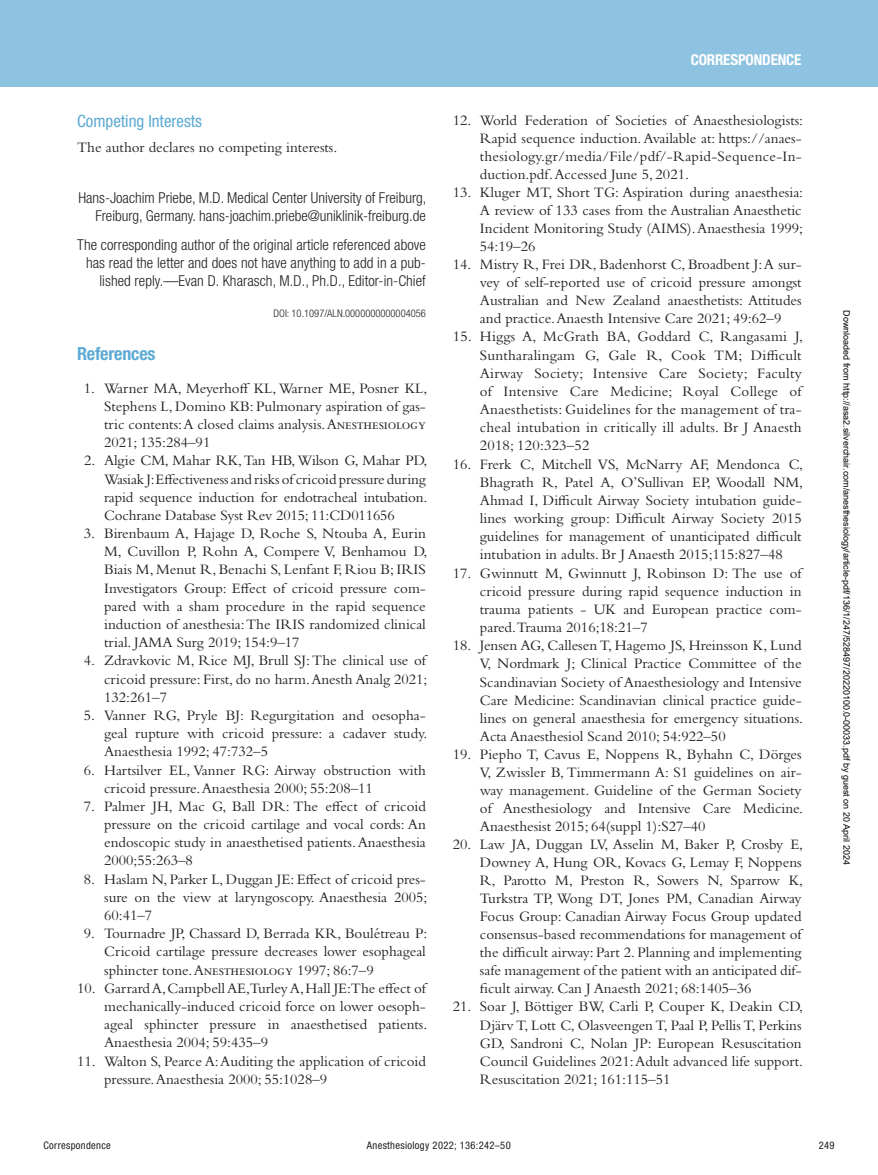
<style>
.page{position:relative;width:878px;height:1175px;background:#fff}
.page>*{position:absolute;margin:0;border:0;box-sizing:border-box;transform-origin:0 0}
.t1{font:700 condensed 18px "Helvetica Neue LT Std";letter-spacing:-.01em;color:#5caad4}
.t2{font:condensed 16.8px "Helvetica Neue LT Std";color:#5caad4}
.t3{font:15px/18.1px "Bembo Std";color:#231f20;text-align:justify}
.t4{font:300 condensed 15px/18.1px "Helvetica Neue LT Std";letter-spacing:.005em;color:#231f20;text-align:right}
.t5{font:700 condensed 15px "Helvetica Neue LT Std";letter-spacing:-.01em;color:#fff}
.t6{font:condensed 10.5px "Helvetica Neue LT Std";letter-spacing:.03em;color:#231f20}
.t7{font:300 condensed 10.5px "Helvetica Neue LT Std";color:#231f20}
.t8{font:9px "Arial";color:#000}
</style>
<div class="page">
<div style="left:0;top:0;width:878px;height:86px;background:#8dc3e0"></div>
<p class="t2" style="left:77px;top:111px;width:126px">Competing Interests</p>
<p class="t3" style="left:77px;top:138px;width:262px">The author declares no competing interests.</p>
<p class="t4" style="left:78px;top:188px;width:349px">Hans-Joachim Priebe, M.D. Medical Center University of Freiburg,<br>Freiburg, Germany. hans-joachim.priebe@uniklinik-freiburg.de</p>
<p class="t4" style="left:77px;top:235px;width:350px">The corresponding author of the original article referenced above has read the letter and does not have anything to add in a pub&shy;lished reply.—Evan D. Kharasch, M.D., Ph.D., Editor-in-Chief</p>
<p class="t7" style="left:273px;top:307px;width:154px">DOI: 10.1097/ALN.0000000000004056</p>
<p class="t1" style="left:77px;top:343px;width:80px">References</p>
<p class="t3" style="left:104px;top:378px;width:325px;text-indent:-20px">1. Warner MA, Meyerhoff KL, Warner ME, Posner KL, Stephens L, Domino KB: Pulmonary aspiration of gas&shy;tric contents: A closed claims analysis. Anesthesiology 2021; 135:284–91</p>
<p class="t3" style="left:104px;top:451px;width:325px;text-indent:-20px">2. Algie CM, Mahar RK, Tan HB, Wilson G, Mahar PD, Wasiak J:Effectiveness and risks of cricoid pressure during rapid sequence induction for endotracheal intubation.<br>Cochrane Database Syst Rev 2015; 11:CD011656</p>
<p class="t3" style="left:104px;top:524px;width:325px;text-indent:-20px">3. Birenbaum A, Hajage D, Roche S, Ntouba A, Eurin M, Cuvillon P, Rohn A, Compere V, Benhamou D, Biais M, Menut R, Benachi S, Lenfant F, Riou B; IRIS Investigators Group: Effect of cricoid pressure com&shy;pared with a sham procedure in the rapid sequence induction of anesthesia: The IRIS randomized clinical trial. JAMA Surg 2019; 154:9–17</p>
<p class="t3" style="left:104px;top:651px;width:325px;text-indent:-20px">4. Zdravkovic M, Rice MJ, Brull SJ: The clinical use of cricoid pressure: First, do no harm. Anesth Analg 2021; 132:261–7</p>
<p class="t3" style="left:104px;top:706px;width:325px;text-indent:-20px">5. Vanner RG, Pryle BJ: Regurgitation and oesopha&shy;geal rupture with cricoid pressure: a cadaver study.<br>Anaesthesia 1992; 47:732–5</p>
<p class="t3" style="left:104px;top:760px;width:323px;text-indent:-20px">6. Hartsilver EL, Vanner RG: Airway obstruction with cricoid pressure. Anaesthesia 2000; 55:208–11</p>
<p class="t3" style="left:104px;top:796px;width:323px;text-indent:-20px">7. Palmer JH, Mac G, Ball DR: The effect of cricoid pressure on the cricoid cartilage and vocal cords: An endoscopic study in anaesthetised patients. Anaesthesia 2000;55:263–8</p>
<p class="t3" style="left:104px;top:869px;width:325px;text-indent:-20px">8. Haslam N, Parker L, Duggan JE: Effect of cricoid pres&shy;sure on the view at laryngoscopy. Anaesthesia 2005; 60:41–7</p>
<p class="t3" style="left:104px;top:924px;width:325px;text-indent:-20px">9. Tournadre JP, Chassard D, Berrada KR, Boulétreau P:<br>Cricoid cartilage pressure decreases lower esophageal sphincter tone. Anesthesiology 1997; 86:7–9</p>
<p class="t3" style="left:104px;top:978px;width:325px;text-indent:-27px">10. Garrard A, Campbell AE,Turley A, Hall JE:The effect of mechanically-induced cricoid force on lower oesoph&shy;ageal sphincter pressure in anaesthetised patients.<br>Anaesthesia 2004; 59:435–9</p>
<p class="t3" style="left:104px;top:1051px;width:323px;text-indent:-27px">11. Walton S, Pearce A: Auditing the application of cricoid pressure. Anaesthesia 2000; 55:1028–9</p>
<p class="t5" style="left:690px;top:51px;width:112px">CORRESPONDENCE</p>
<p class="t3" style="left:480px;top:111px;width:325px;text-indent:-27px">12. World Federation of Societies of Anaesthesiologists:<br>Rapid sequence induction. Available at: https://anaes&shy;thesiology.gr/media/File/pdf/-Rapid-Sequence-In&shy;duction.pdf. Accessed June 5, 2021.</p>
<p class="t3" style="left:480px;top:183px;width:325px;text-indent:-27px">13. Kluger MT, Short TG: Aspiration during anaesthesia:<br>A review of 133 cases from the Australian Anaesthetic Incident Monitoring Study (AIMS). Anaesthesia 1999; 54:19–26</p>
<p class="t3" style="left:480px;top:255px;width:323px;text-indent:-27px">14. Mistry R, Frei DR, Badenhorst C, Broadbent J: A sur&shy;vey of self-reported use of cricoid pressure amongst Australian and New Zealand anaesthetists: Attitudes and practice. Anaesth Intensive Care 2021; 49:62–9</p>
<p class="t3" style="left:480px;top:327px;width:325px;text-indent:-27px">15. Higgs A, McGrath BA, Goddard C, Rangasami J, Suntharalingam G, Gale R, Cook TM; Difficult Airway Society; Intensive Care Society; Faculty of Intensive Care Medicine; Royal College of Anaesthetists: Guidelines for the management of tra&shy;cheal intubation in critically ill adults. Br J Anaesth 2018; 120:323–52</p>
<p class="t3" style="left:480px;top:454px;width:325px;text-indent:-27px">16. Frerk C, Mitchell VS, McNarry AF, Mendonca C, Bhagrath R, Patel A, O’Sullivan EP, Woodall NM, Ahmad I, Difficult Airway Society intubation guide&shy;lines working group: Difficult Airway Society 2015 guidelines for management of unanticipated difficult intubation in adults. Br J Anaesth 2015;115:827–48</p>
<p class="t3" style="left:480px;top:563px;width:323px;text-indent:-27px">17. Gwinnutt M, Gwinnutt J, Robinson D: The use of cricoid pressure during rapid sequence induction in trauma patients - UK and European practice com&shy;pared.Trauma 2016;18:21–7</p>
<p class="t3" style="left:480px;top:636px;width:325px;text-indent:-27px">18. Jensen AG, Callesen T, Hagemo JS, Hreinsson K, Lund V, Nordmark J; Clinical Practice Committee of the Scandinavian Society of Anaesthesiology and Intensive Care Medicine: Scandinavian clinical practice guide&shy;lines on general anaesthesia for emergency situations.<br>Acta Anaesthesiol Scand 2010; 54:922–50</p>
<p class="t3" style="left:480px;top:745px;width:325px;text-indent:-27px">19. Piepho T, Cavus E, Noppens R, Byhahn C, Dörges V, Zwissler B, Timmermann A: S1 guidelines on air&shy;way management. Guideline of the German Society of Anesthesiology and Intensive Care Medicine.<br>Anaesthesist 2015; 64(suppl 1):S27–40</p>
<p class="t3" style="left:480px;top:835px;width:325px;text-indent:-27px">20. Law JA, Duggan LV, Asselin M, Baker P, Crosby E, Downey A, Hung OR, Kovacs G, Lemay F, Noppens R, Parotto M, Preston R, Sowers N, Sparrow K, Turkstra TP, Wong DT, Jones PM, Canadian Airway Focus Group: Canadian Airway Focus Group updated consensus-based recommendations for management of the difficult airway: Part 2. Planning and implementing safe management of the patient with an anticipated dif&shy;ficult airway. Can J Anaesth 2021; 68:1405–36</p>
<p class="t3" style="left:480px;top:997px;width:325px;text-indent:-27px">21. Soar J, Böttiger BW, Carli P, Couper K, Deakin CD, Djärv T, Lott C, Olasveengen T, Paal P, Pellis T, Perkins GD, Sandroni C, Nolan JP: European Resuscitation Council Guidelines 2021: Adult advanced life support.<br>Resuscitation 2021; 161:115–51</p>
<p class="t8" style="left:850px;top:310px;width:556px;rotate:90deg">Downloaded from http://asa2.silverchair.com/anesthesiology/article-pdf/136/1/247/528497/20220100.0-00033.pdf by guest on 20 April 2024</p>
<p class="t6" style="left:44px;top:1139px;width:69px">Correspondence</p>
<p class="t6" style="left:367px;top:1139px;width:145px">Anesthesiology 2022; 136:242–50</p>
<p class="t6" style="left:818px;top:1139px;width:17px">249</p>
</div>
